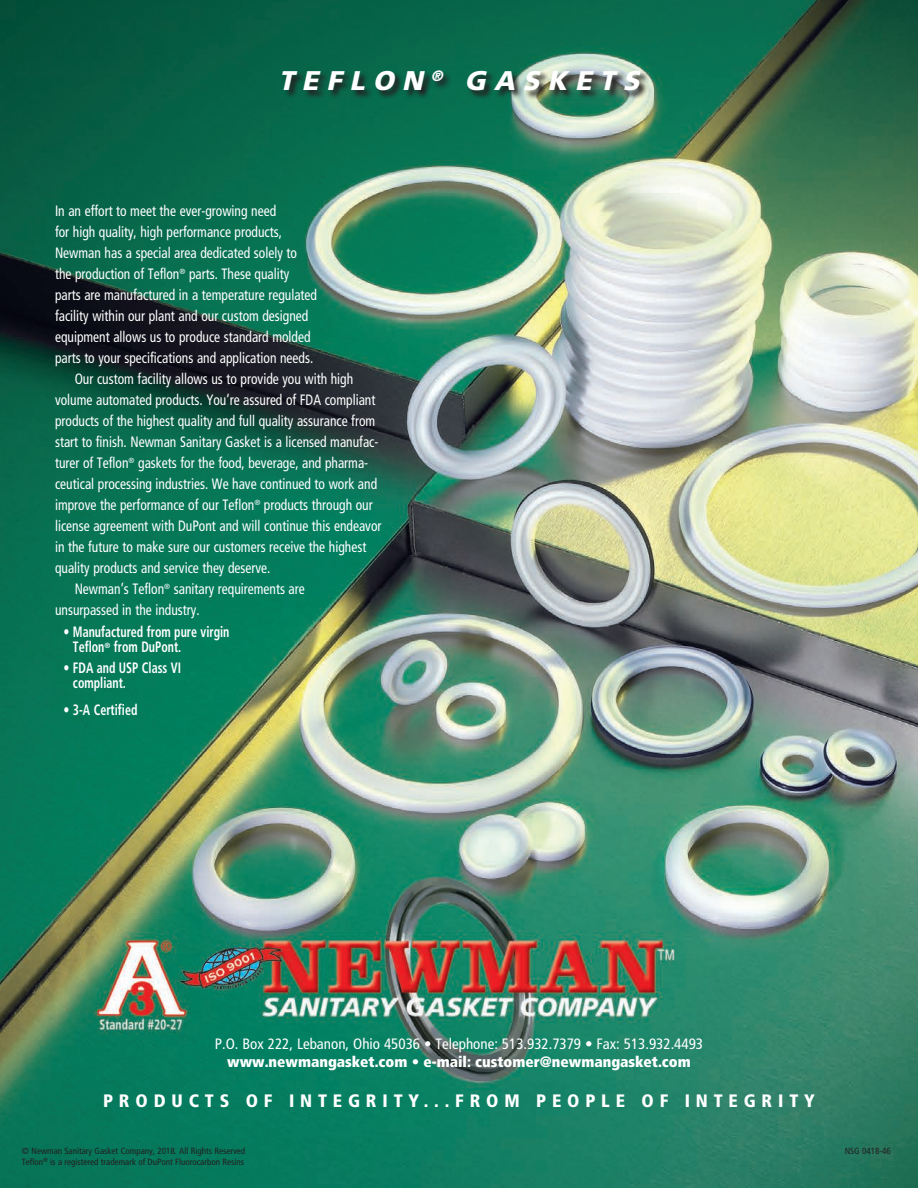
<style>
.page{position:relative;width:918px;height:1188px;background:#fff}
.page>*{position:absolute;margin:0;border:0;box-sizing:border-box;transform-origin:0 0}
.t1{font:italic 900 27px "Frutiger LT Std";color:#fff}
.t2{font:900 condensed 18px "Frutiger LT Std";letter-spacing:.325em;color:#fff}
.t3{font:condensed 15px "Frutiger LT Std";color:#fff;scale:.9 1}
.t4{font:700 condensed 15px/15px "Frutiger LT Std";color:#fff;scale:.8 1}
.t5{font:condensed 15px "Frutiger LT Std";color:#fff}
.t6{font:900 condensed 15px "Frutiger LT Std";color:#fff}
.t7{font:condensed 9px/10.8px "Frutiger LT Std";color:#231f20}
</style>
<div class="page">
<img style="left:0;top:0;width:918px;height:1188px">
<img style="left:282px;top:70px;width:368px;height:30px">
<h1 class="t1" style="left:279px;top:64px;width:369px">TEFLON<sup>®</sup> GASKETS</h1>
<p class="t3" style="left:55px;top:202px;width:247px">In an effort to meet the ever-growing need</p>
<p class="t3" style="left:55px;top:223px;width:254px">for high quality, high performance products,</p>
<p class="t3" style="left:55px;top:244px;width:270px">Newman has a special area dedicated solely to</p>
<p class="t3" style="left:55px;top:265px;width:262px">the production of Teflon<sup>®</sup> parts. These quality</p>
<p class="t3" style="left:55px;top:286px;width:293px">parts are manufactured in a temperature regulated</p>
<p class="t3" style="left:55px;top:307px;width:283px">facility within our plant and our custom designed</p>
<p class="t3" style="left:55px;top:328px;width:285px">equipment allows us to produce standard molded</p>
<p class="t3" style="left:55px;top:349px;width:289px">parts to your specifications and application needs.</p>
<p class="t3" style="left:75px;top:370px;width:311px">Our custom facility allows us to provide you with high</p>
<p class="t3" style="left:55px;top:391px;width:357px">volume automated products. You’re assured of FDA compliant</p>
<p class="t3" style="left:55px;top:412px;width:357px">products of the highest quality and full quality assurance from</p>
<p class="t3" style="left:55px;top:433px;width:361px">start to finish. Newman Sanitary Gasket is a licensed manufac-</p>
<p class="t3" style="left:55px;top:454px;width:350px">turer of Teflon<sup>®</sup> gaskets for the food, beverage, and pharma-</p>
<p class="t3" style="left:55px;top:475px;width:360px">ceutical processing industries. We have continued to work and</p>
<p class="t3" style="left:55px;top:496px;width:355px">improve the performance of our Teflon<sup>®</sup> products through our</p>
<p class="t3" style="left:55px;top:517px;width:364px">license agreement with DuPont and will continue this endeavor</p>
<p class="t3" style="left:55px;top:538px;width:347px">in the future to make sure our customers receive the highest</p>
<p class="t3" style="left:55px;top:559px;width:241px">quality products and service they deserve.</p>
<p class="t3" style="left:75px;top:580px;width:257px">Newman’s Teflon<sup>®</sup> sanitary requirements are</p>
<p class="t3" style="left:55px;top:601px;width:162px">unsurpassed in the industry.</p>
<p class="t4" style="left:73px;top:624px;width:197px;text-indent:-9px">• Manufactured from pure virgin<br>Teflon<sup>®</sup> from DuPont.</p>
<p class="t4" style="left:73px;top:660px;width:137px;text-indent:-9px">• FDA and USP Class VI compliant.</p>
<p class="t4" style="left:64px;top:702px;width:94px">• 3-A Certified</p>
<p class="t5" style="left:215px;top:1035px;width:490px">P.O. Box 222, Lebanon, Ohio 45036 • Telephone: 513.932.7379 • Fax: 513.932.4493</p>
<p class="t6" style="left:227px;top:1052px;width:465px">www.newmangasket.com • e-mail: customer@newmangasket.com</p>
<p class="t2" style="left:103px;top:1090px;width:713px">PRODUCTS OF INTEGRITY...FROM PEOPLE OF INTEGRITY</p>
<p class="t7" style="left:22px;top:1146px;width:225px">© Newman Sanitary Gasket Company, 2018. All Rights Reserved<br>Teflon<sup>®</sup> is a registered trademark of DuPont Fluorocarbon Resins</p>
<p class="t7" style="left:845px;top:1146px;width:47px">NSG 0418-46</p>
</div>
